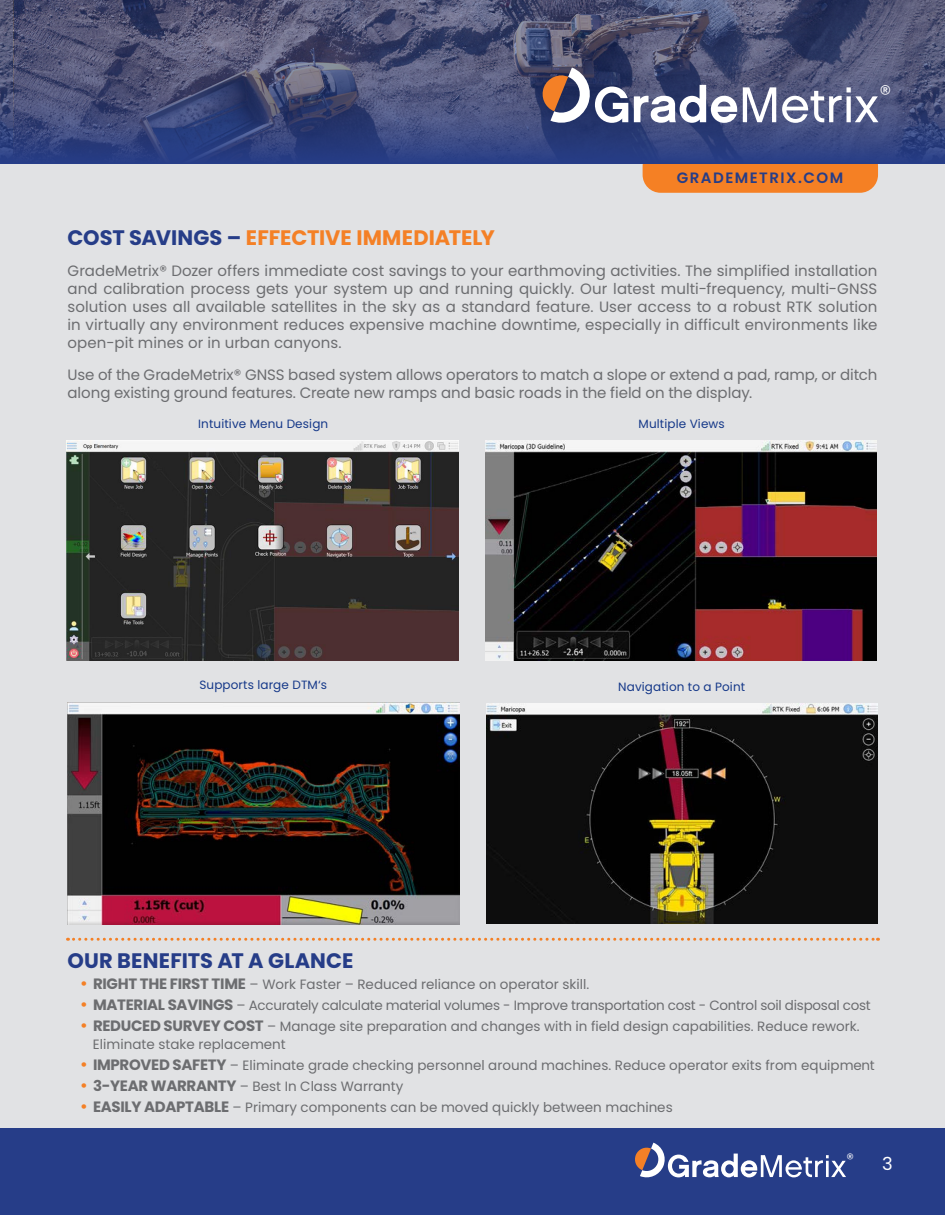
<style>
.page{position:relative;width:945px;height:1215px;background:#e1e2e4}
.page>*{position:absolute;margin:0;border:0;box-sizing:border-box;transform-origin:0 0}
.t1{font:300 23.85px "Poppins";color:#fff}
.t2{font:700 21px "Poppins";letter-spacing:-.005em;color:#f48026}
.t3{font:700 21px "Poppins";letter-spacing:.005em;color:#263d88}
.t4{font:18px "Poppins";color:#fff}
.Text{font:15px/18px "Poppins";letter-spacing:-.005em;color:#6c6d70;text-align:justify}
.t5{font:600 15px "Poppins";letter-spacing:.1em;color:#263d88}
.t6{font:300 15px "Poppins";color:#fff}
.t7{font:13.5px/18px "Poppins";color:#6c6d70}
.t8{font:13.5px "Poppins";letter-spacing:-.02em;color:#6c6d70}
.image_text{font:12px "Poppins";letter-spacing:.01em;color:#153889}
.s1{color:#263d88}
.s2{font-family:"Century Gothic";font-weight:700;font-size:15px;color:#f48026}
.s3{font-weight:700;font-size:15px}
</style>
<div class="page">
<div style="left:643px;top:148px;width:235px;height:45px;background:#f58024;border-radius:18px"></div>
<svg style="left:0;top:0;width:14px;height:164px;background:#474f79"></svg>
<div style="left:0;top:1128px;width:945px;height:87px;background:#263d88"></div>
<svg style="left:635px;top:1143px;width:211px;height:35px"></svg>
<svg style="left:14px;top:0;width:931px;height:164px;background:#454d78"></svg>
<svg style="left:540px;top:68px;width:88px;height:59px;background:#747084"></svg>
<svg style="left:634px;top:85px;width:142px;height:38px;background:#9195ae"></svg>
<svg style="left:782px;top:87px;width:96px;height:36px;background:#858aa7"></svg>
<img style="left:485px;top:440px;width:392px;height:220px">
<img style="left:486px;top:704px;width:392px;height:220px">
<img style="left:67px;top:440px;width:391px;height:220px">
<img style="left:68px;top:703px;width:391px;height:222px">
<svg style="left:68px;top:938px;width:811px;height:3px"></svg>
<p class="t5" style="left:677px;top:169px;width:168px">GRADEMETRIX.COM</p>
<h1 class="t1" style="left:879px;top:80px;width:13px">®</h1>
<p class="t2" style="left:68px;top:225px;width:429px"><span class="s1">COST SAVINGS –</span> EFFECTIVE IMMEDIATELY</p>
<p class="Text" style="left:68px;top:262px;width:812px">GradeMetrix® Dozer offers immediate cost savings to your earthmoving activities. The simplified installation and calibration process gets your system up and running quickly. Our latest multi-frequency, multi-GNSS solution uses all available satellites in the sky as a standard feature. User access to a robust RTK solution in virtually any environment reduces expensive machine downtime, especially in difficult environments like open-pit mines or in urban canyons.</p>
<p class="Text" style="left:68px;top:366px;width:811px">Use of the GradeMetrix® GNSS based system allows operators to match a slope or extend a pad, ramp, or ditch along existing ground features. Create new ramps and basic roads in the field on the display.</p>
<p class="image_text" style="left:198px;top:417px;width:131px">Intuitive Menu Design</p>
<p class="image_text" style="left:639px;top:417px;width:88px">Multiple Views</p>
<p class="image_text" style="left:199px;top:678px;width:129px">Supports large DTM‘s</p>
<p class="image_text" style="left:618px;top:679px;width:128px">Navigation to a Point</p>
<p class="t3" style="left:68px;top:948px;width:287px">OUR BENEFITS AT A GLANCE</p>
<p class="t7" style="left:80px;top:975px;width:511px"><span class="s2">•</span> <span class="s3">RIGHT THE FIRST TIME</span> – Work Faster – Reduced reliance on operator skill.</p>
<p class="t8" style="left:80px;top:997px;width:793px"><span class="s2">•</span> <span class="s3">MATERIAL SAVINGS</span> – Accurately calculate material volumes - Improve transportation cost - Control soil disposal cost</p>
<p class="t7" style="left:93px;top:1017px;width:768px;text-indent:-13px"><span class="s2">•</span> <span class="s3">REDUCED SURVEY COST</span> – Manage site preparation and changes with in field design capabilities. Reduce rework.<br>Eliminate stake replacement</p>
<p class="t7" style="left:80px;top:1056px;width:797px"><span class="s2">•</span> <span class="s3">IMPROVED SAFETY</span> – Eliminate grade checking personnel around machines. Reduce operator exits from equipment</p>
<p class="t7" style="left:80px;top:1077px;width:325px"><span class="s2">•</span> <span class="s3">3-YEAR WARRANTY</span> – Best In Class Warranty</p>
<p class="t7" style="left:80px;top:1098px;width:595px"><span class="s2">•</span> <span class="s3">EASILY ADAPTABLE</span> – Primary components can be moved quickly between machines</p>
<p class="t6" style="left:847px;top:1150px;width:9px">®</p>
<p class="t4" style="left:882px;top:1153px;width:12px">3</p>
</div>
